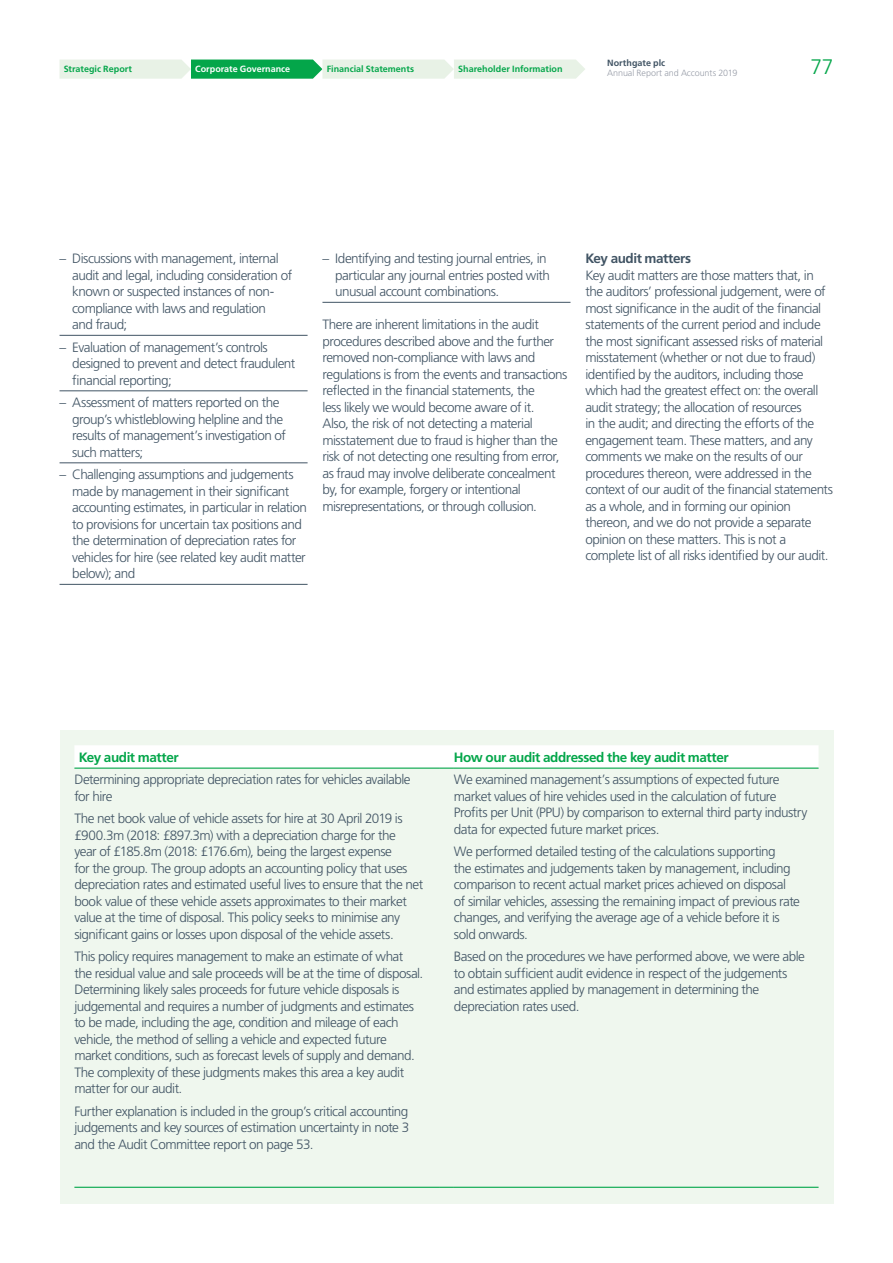
<style>
.page{position:relative;width:893px;height:1263px;background:#fff}
.page>*{position:absolute;margin:0;border:0;box-sizing:border-box;transform-origin:0 0}
.t1{font:300 21px "Frutiger LT Std";color:#04a64a}
.t2{font:300 13.5px/16.5px "Frutiger LT Std";letter-spacing:-.04em;color:#415464}
.t3{font:700 13.5px "Frutiger LT Std";letter-spacing:-.035em;color:#04a64a}
.t4{font:700 13.5px "Frutiger LT Std";letter-spacing:-.035em;color:#415464}
.t5{font:700 9px "Frutiger LT Std";color:#04a64a}
.t6{font:300 9px "Frutiger LT Std";letter-spacing:-.005em;color:#989da8}
.t7{font:700 9px "Frutiger LT Std";color:#fff}
.t8{font:700 9px "Frutiger LT Std";letter-spacing:.005em;color:#415464}
</style>
<div class="page">
<hr style="left:60px;top:335px;width:248px;height:1px;background:#415464">
<hr style="left:60px;top:391px;width:248px;height:1px;background:#415464">
<hr style="left:60px;top:463px;width:248px;height:1px;background:#415464">
<hr style="left:60px;top:584px;width:248px;height:1px;background:#415464">
<hr style="left:322px;top:302px;width:248px;height:1px;background:#415464">
<div style="left:60px;top:730px;width:773px;height:473px;background:#eff7ee"></div>
<hr style="left:74px;top:1187px;width:365px;height:1px;background:#04a64a">
<svg style="left:439px;top:1187px;width:15px;height:1px"></svg>
<hr style="left:454px;top:1187px;width:365px;height:1px;background:#04a64a">
<div style="left:74px;top:745px;width:744px;height:24px;background:#fff"></div>
<hr style="left:454px;top:767px;width:365px;height:2px;background:#04a64a">
<svg style="left:60px;top:60px;width:525px;height:19px"></svg>
<p class="t5" style="left:64px;top:64px;width:70px">Strategic Report</p>
<p class="t7" style="left:195px;top:64px;width:97px">Corporate Governance</p>
<p class="t5" style="left:327px;top:64px;width:89px">Financial Statements</p>
<p class="t5" style="left:458px;top:64px;width:106px">Shareholder Information</p>
<p class="t8" style="left:607px;top:57px;width:60px">Northgate plc</p>
<p class="t6" style="left:607px;top:68px;width:132px">Annual Report and Accounts 2019</p>
<h1 class="t1" style="left:810px;top:55px;width:25px">77</h1>
<p class="t2" style="left:72px;top:250px;width:221px;text-indent:-13px">– Discussions with management, internal audit and legal, including consideration of known or suspected instances of non&shy;compliance with laws and regulation<br>and fraud;</p>
<p class="t2" style="left:72px;top:339px;width:225px;text-indent:-13px">– Evaluation of management’s controls designed to prevent and detect fraudulent financial reporting;</p>
<p class="t2" style="left:72px;top:394px;width:215px;text-indent:-13px">– Assessment of matters reported on the group’s whistleblowing helpline and the results of management’s investigation of such matters;</p>
<p class="t2" style="left:72px;top:466px;width:236px;text-indent:-13px">– Challenging assumptions and judgements made by management in their significant accounting estimates, in particular in relation to provisions for uncertain tax positions and the determination of depreciation rates for vehicles for hire (see related key audit matter below); and</p>
<p class="t2" style="left:335px;top:250px;width:216px;text-indent:-13px">– Identifying and testing journal entries, in particular any journal entries posted with unusual account combinations.</p>
<p class="t2" style="left:322px;top:316px;width:246px">There are inherent limitations in the audit procedures described above and the further removed non-compliance with laws and regulations is from the events and transactions reflected in the financial statements, the<br>less likely we would become aware of it.<br>Also, the risk of not detecting a material misstatement due to fraud is higher than the risk of not detecting one resulting from error, as fraud may involve deliberate concealment by, for example, forgery or intentional misrepresentations, or through collusion.</p>
<p class="t4" style="left:585px;top:250px;width:107px">Key audit matters</p>
<p class="t2" style="left:585px;top:267px;width:249px">Key audit matters are those matters that, in the auditors’ professional judgement, were of most significance in the audit of the financial statements of the current period and include the most significant assessed risks of material misstatement (whether or not due to fraud) identified by the auditors, including those which had the greatest effect on: the overall audit strategy; the allocation of resources<br>in the audit; and directing the efforts of the engagement team. These matters, and any comments we make on the results of our procedures thereon, were addressed in the context of our audit of the financial statements as a whole, and in forming our opinion thereon, and we do not provide a separate opinion on these matters. This is not a complete list of all risks identified by our audit.</p>
<p class="t3" style="left:79px;top:749px;width:102px">Key audit matter</p>
<p class="t3" style="left:454px;top:749px;width:276px">How our audit addressed the key audit matter</p>
<p class="t2" style="left:74px;top:772px;width:338px">Determining appropriate depreciation rates for vehicles available for hire</p>
<p class="t2" style="left:74px;top:811px;width:350px">The net book value of vehicle assets for hire at 30 April 2019 is £900.3m (2018: £897.3m) with a depreciation charge for the<br>year of £185.8m (2018: £176.6m), being the largest expense<br>for the group. The group adopts an accounting policy that uses depreciation rates and estimated useful lives to ensure that the net book value of these vehicle assets approximates to their market value at the time of disposal. This policy seeks to minimise any significant gains or losses upon disposal of the vehicle assets.</p>
<p class="t2" style="left:74px;top:949px;width:350px">This policy requires management to make an estimate of what the residual value and sale proceeds will be at the time of disposal.<br>Determining likely sales proceeds for future vehicle disposals is judgemental and requires a number of judgments and estimates to be made, including the age, condition and mileage of each vehicle, the method of selling a vehicle and expected future market conditions, such as forecast levels of supply and demand.<br>The complexity of these judgments makes this area a key audit matter for our audit.</p>
<p class="t2" style="left:74px;top:1103px;width:336px;text-align:justify">Further explanation is included in the group’s critical accounting judgements and key sources of estimation uncertainty in note 3 and the Audit Committee report on page 53.</p>
<p class="t2" style="left:454px;top:772px;width:355px">We examined management’s assumptions of expected future market values of hire vehicles used in the calculation of future Profits per Unit (PPU) by comparison to external third party industry data for expected future market prices.</p>
<p class="t2" style="left:454px;top:844px;width:348px">We performed detailed testing of the calculations supporting<br>the estimates and judgements taken by management, including comparison to recent actual market prices achieved on disposal of similar vehicles, assessing the remaining impact of previous rate changes, and verifying the average age of a vehicle before it is sold onwards.</p>
<p class="t2" style="left:454px;top:949px;width:353px">Based on the procedures we have performed above, we were able to obtain sufficient audit evidence in respect of the judgements and estimates applied by management in determining the depreciation rates used.</p>
</div>
